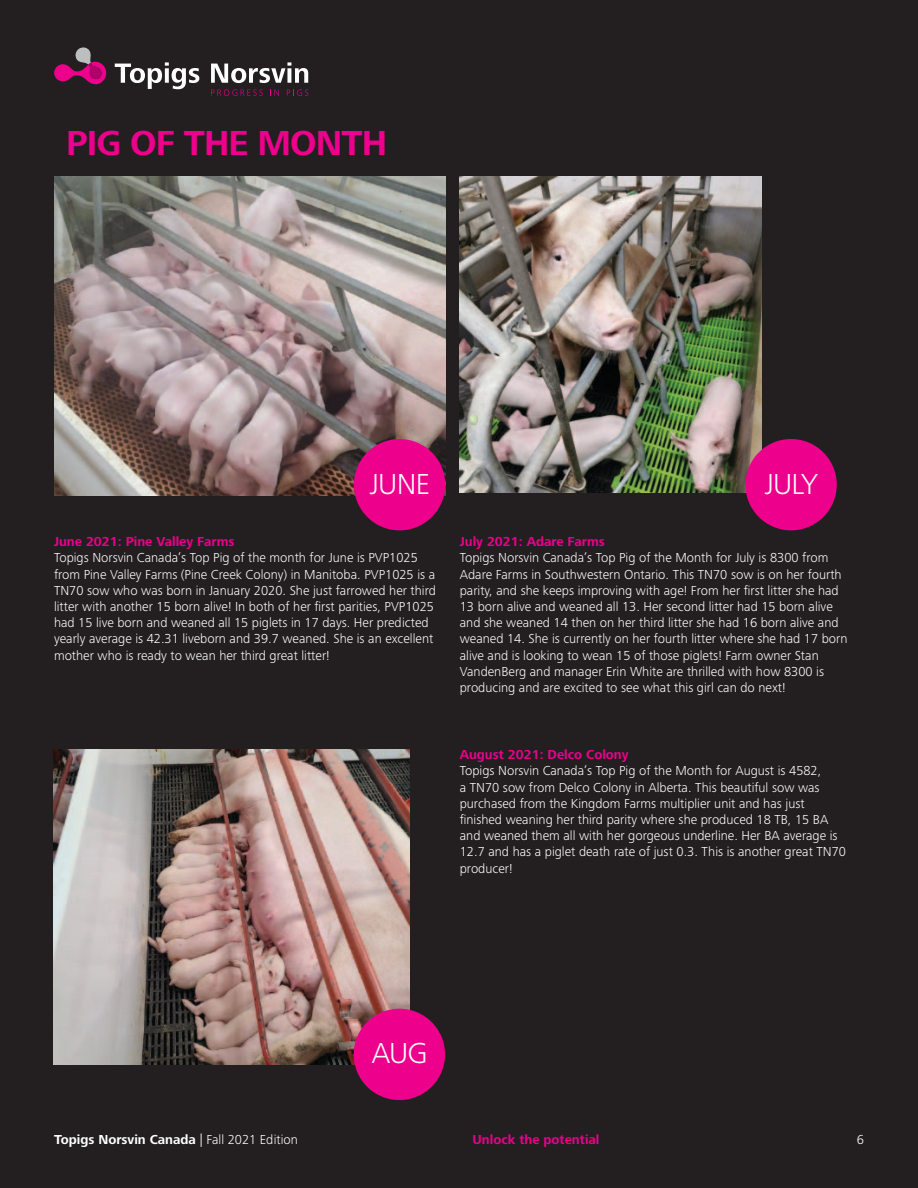
<style>
.page{position:relative;width:918px;height:1188px;background:#231f20}
.page>*{position:absolute;margin:0;border:0;box-sizing:border-box;transform-origin:0 0}
.t1{font:700 36px "Frutiger Next Pro";letter-spacing:-.025em;color:#ec008c}
.t2{font:300 30px "Frutiger Next Pro";letter-spacing:-.025em;color:#fff}
.t3{font:300 13.5px/16.2px "Frutiger Next Pro";color:#fff}
.t4{font:700 13.5px "Frutiger Next Pro";color:#ec008c}
.t5{font:700 13.5px "Frutiger Next Pro";color:#fff}
.s1{font-weight:300}
</style>
<div class="page">
<img style="left:459px;top:177px;width:302px;height:316px">
<img style="left:54px;top:749px;width:355px;height:316px">
<img style="left:54px;top:177px;width:391px;height:318px">
<svg style="left:115px;top:62px;width:84px;height:27px"></svg>
<svg style="left:211px;top:62px;width:97px;height:21px"></svg>
<svg style="left:211px;top:89px;width:52px;height:7px"></svg>
<svg style="left:270px;top:90px;width:9px;height:6px"></svg>
<svg style="left:287px;top:89px;width:21px;height:7px"></svg>
<svg style="left:54px;top:47px;width:52px;height:38px"></svg>
<div style="left:354px;top:439px;width:91px;height:91px;background:#ec008c;border-radius:50%"></div>
<div style="left:745px;top:439px;width:92px;height:91px;background:#ec008c;border-radius:50%"></div>
<div style="left:354px;top:1009px;width:91px;height:91px;background:#ec008c;border-radius:50%"></div>
<p class="t1" style="left:66px;top:123px;width:323px">PIG OF THE MONTH</p>
<p class="t2" style="left:370px;top:466px;width:61px">JUNE</p>
<p class="t2" style="left:765px;top:466px;width:55px">JULY</p>
<p class="t4" style="left:54px;top:534px;width:182px">June 2021: Pine Valley Farms</p>
<p class="t3" style="left:54px;top:550px;width:383px">Topigs Norsvin Canada’s Top Pig of the month for June is PVP1025 from Pine Valley Farms (Pine Creek Colony) in Manitoba. PVP1025 is a TN70 sow who was born in January 2020. She just farrowed her third litter with another 15 born alive! In both of her first parities, PVP1025 had 15 live born and weaned all 15 piglets in 17 days. Her predicted yearly average is 42.31 liveborn and 39.7 weaned. She is an excellent mother who is ready to wean her third great litter!</p>
<p class="t4" style="left:460px;top:534px;width:147px">July 2021: Adare Farms</p>
<p class="t3" style="left:460px;top:550px;width:389px">Topigs Norsvin Canada’s Top Pig of the Month for July is 8300 from Adare Farms in Southwestern Ontario. This TN70 sow is on her fourth parity, and she keeps improving with age! From her first litter she had 13 born alive and weaned all 13. Her second litter had 15 born alive and she weaned 14 then on her third litter she had 16 born alive and weaned 14. She is currently on her fourth litter where she had 17 born alive and is looking to wean 15 of those piglets! Farm owner Stan VandenBerg and manager Erin White are thrilled with how 8300 is producing and are excited to see what this girl can do next!</p>
<p class="t4" style="left:460px;top:747px;width:170px">August 2021: Delco Colony</p>
<p class="t3" style="left:460px;top:763px;width:388px">Topigs Norsvin Canada’s Top Pig of the Month for August is 4582,<br>a TN70 sow from Delco Colony in Alberta. This beautiful sow was purchased from the Kingdom Farms multiplier unit and has just finished weaning her third parity where she produced 18 TB, 15 BA and weaned them all with her gorgeous underline. Her BA average is 12.7 and has a piglet death rate of just 0.3. This is another great TN70 producer!</p>
<p class="t2" style="left:372px;top:1036px;width:57px">AUG</p>
<p class="t5" style="left:54px;top:1132px;width:246px">Topigs Norsvin Canada <span class="s1">| Fall 2021 Edition</span></p>
<p class="t3" style="left:857px;top:1131px;width:9px">6</p>
<p class="t4" style="left:472px;top:1132px;width:129px">Unlock the potential</p>
</div>
